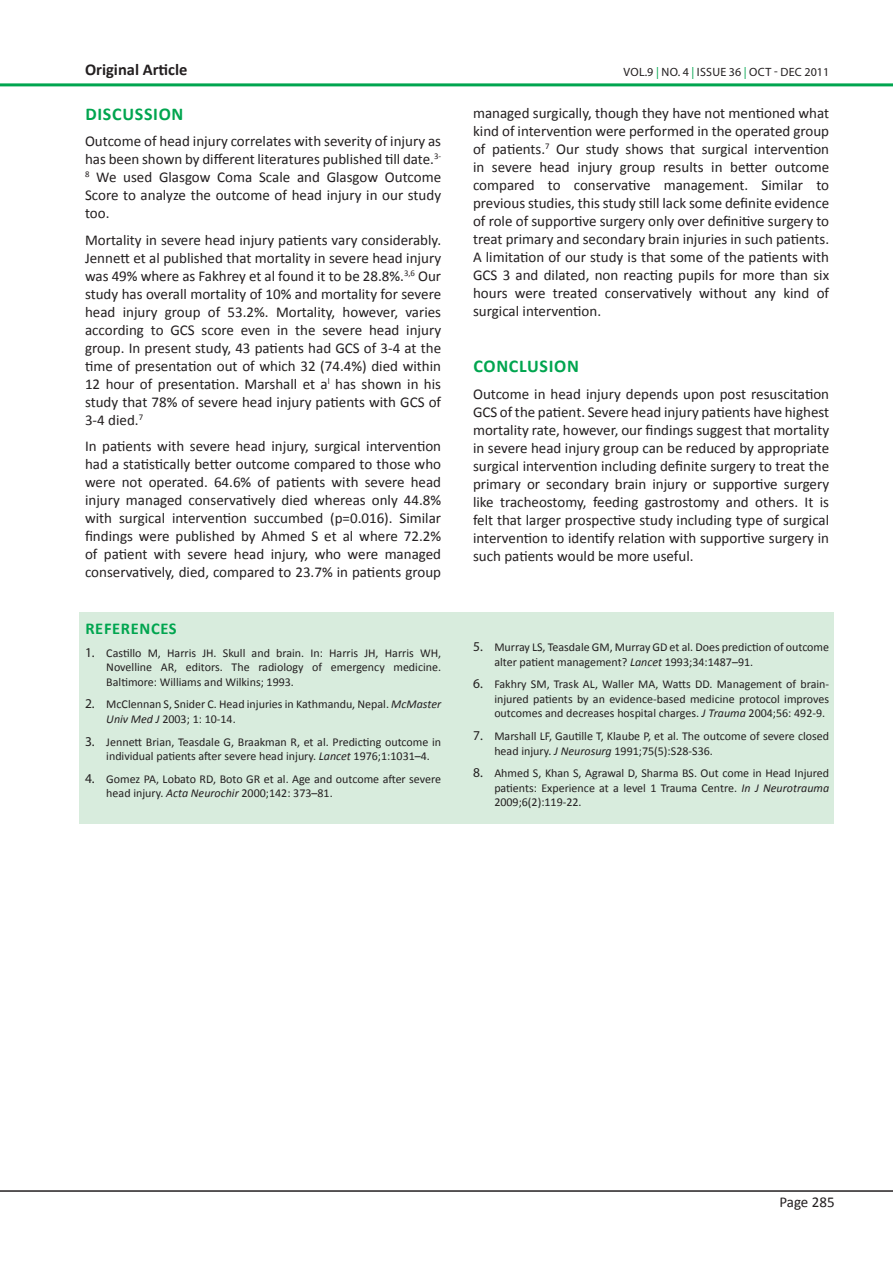
<style>
.page{position:relative;width:893px;height:1263px;background:#fff}
.page>*{position:absolute;margin:0;border:0;box-sizing:border-box;transform-origin:0 0}
.Refrence_Text{font:700 18px "Calibri";letter-spacing:.04em;color:#00a54f}
.Abstract_Words{font:700 16.5px "Calibri";color:#231f20}
.Refrence_Text-2{font:700 16.5px "Calibri";letter-spacing:.04em;color:#00a54f}
.Refrence_Text-3{font:15px/18px "Calibri";color:#231f20;text-align:justify}
.Refrence_Text-4{font:12px/14.4px "Calibri";color:#231f20}
.t1{font:12px "Myriad Pro";letter-spacing:.02em;color:#231f20}
.s1{font-family:"Myriad Pro";font-size:13.5px}
.s2{font-style:italic}
.s3{color:#00a54f}
</style>
<div class="page">
<hr style="left:0;top:1190px;width:893px;height:2px;background:#231f20">
<hr style="left:0;top:83px;width:893px;height:3px;background:#00a54f">
<div style="left:79px;top:612px;width:754px;height:212px;background:#d8ecdd"></div>
<p class="Abstract_Words" style="left:85px;top:58px;width:104px">Original Article</p>
<p class="Refrence_Text" style="left:85px;top:102px;width:100px">DISCUSSION</p>
<p class="Refrence_Text-3" style="left:85px;top:132px;width:358px">Outcome of head injury correlates with severity of injury as has been shown by different literatures published till date.<sup>3- 8</sup> We used Glasgow Coma Scale and Glasgow Outcome Score to analyze the outcome of head injury in our study too.</p>
<p class="Refrence_Text-3" style="left:85px;top:231px;width:358px">Mortality in severe head injury patients vary considerably.<br>Jennett et al published that mortality in severe head injury was 49% where as Fakhrey et al found it to be 28.8%.<sup>3,6</sup> Our study has overall mortality of 10% and mortality for severe head injury group of 53.2%. Mortality, however, varies according to GCS score even in the severe head injury group. In present study, 43 patients had GCS of 3-4 at the time of presentation out of which 32 (74.4%) died within 12 hour of presentation. Marshall et a<sup>l</sup> has shown in his study that 78% of severe head injury patients with GCS of 3-4 died.<sup>7</sup></p>
<p class="Refrence_Text-3" style="left:85px;top:437px;width:358px">In patients with severe head injury, surgical intervention had a statistically better outcome compared to those who were not operated. 64.6% of patients with severe head injury managed conservatively died whereas only 44.8% with surgical intervention succumbed (p=0.016). Similar findings were published by Ahmed S et al where 72.2% of patient with severe head injury, who were managed conservatively, died, compared to 23.7% in patients group</p>
<p class="Refrence_Text-2" style="left:85px;top:618px;width:93px">REFERENCES</p>
<p class="Refrence_Text-4" style="left:106px;top:646px;width:336px;text-align:justify;text-indent:-21px"><span class="s1">1.</span> Castillo M, Harris JH. Skull and brain. In: Harris JH, Harris WH, Novelline AR, editors. The radiology of emergency medicine.<br>Baltimore: Williams and Wilkins; 1993.</p>
<p class="Refrence_Text-4" style="left:106px;top:697px;width:336px;text-indent:-21px"><span class="s1">2.</span> McClennan S, Snider C. Head injuries in Kathmandu, Nepal. <span class="s2">McMaster<br>Univ Med J</span> 2003; 1: 10-14.</p>
<p class="Refrence_Text-4" style="left:106px;top:735px;width:336px;text-indent:-21px"><span class="s1">3.</span> Jennett Brian, Teasdale G, Braakman R, et al. Predicting outcome in individual patients after severe head injury. <span class="s2">Lancet</span> 1976;1:1031–4.</p>
<p class="Refrence_Text-4" style="left:106px;top:772px;width:336px;text-indent:-21px"><span class="s1">4.</span> Gomez PA, Lobato RD, Boto GR et al. Age and outcome after severe head injury. <span class="s2">Acta Neurochir</span> 2000;142: 373–81.</p>
<p class="t1" style="left:624px;top:65px;width:207px">VOL.9 <span class="s3">|</span> NO. 4 <span class="s3">|</span> ISSUE 36 <span class="s3">|</span> OCT - DEC 2011</p>
<p class="Refrence_Text-3" style="left:473px;top:104px;width:358px">managed surgically, though they have not mentioned what kind of intervention were performed in the operated group of patients.<sup>7</sup> Our study shows that surgical intervention in severe head injury group results in better outcome compared to conservative management. Similar to previous studies, this study still lack some definite evidence of role of supportive surgery only over definitive surgery to treat primary and secondary brain injuries in such patients.<br>A limitation of our study is that some of the patients with GCS 3 and dilated, non reacting pupils for more than six hours were treated conservatively without any kind of surgical intervention.</p>
<p class="Refrence_Text" style="left:473px;top:355px;width:107px">CONCLUSION</p>
<p class="Refrence_Text-3" style="left:473px;top:385px;width:358px">Outcome in head injury depends upon post resuscitation GCS of the patient. Severe head injury patients have highest mortality rate, however, our findings suggest that mortality in severe head injury group can be reduced by appropriate surgical intervention including definite surgery to treat the primary or secondary brain injury or supportive surgery like tracheostomy, feeding gastrostomy and others. It is felt that larger prospective study including type of surgical intervention to identify relation with supportive surgery in such patients would be more useful.</p>
<p class="Refrence_Text-4" style="left:494px;top:640px;width:336px;text-indent:-21px"><span class="s1">5.</span> Murray LS, Teasdale GM, Murray GD et al. Does prediction of outcome alter patient management? <span class="s2">Lancet</span> 1993;34:1487–91.</p>
<p class="Refrence_Text-4" style="left:494px;top:677px;width:336px;text-align:justify;text-indent:-21px"><span class="s1">6.</span> Fakhry SM, Trask AL, Waller MA, Watts DD. Management of brain&shy;injured patients by an evidence-based medicine protocol improves outcomes and decreases hospital charges. <span class="s2">J Trauma</span> 2004;56: 492-9.</p>
<p class="Refrence_Text-4" style="left:494px;top:729px;width:336px;text-indent:-21px"><span class="s1">7.</span> Marshall LF, Gautille T, Klaube P, et al. The outcome of severe closed head injury. <span class="s2">J Neurosurg</span> 1991;75(5):S28-S36.</p>
<p class="Refrence_Text-4" style="left:494px;top:766px;width:336px;text-align:justify;text-indent:-21px"><span class="s1">8.</span> Ahmed S, Khan S, Agrawal D, Sharma BS. Out come in Head Injured patients: Experience at a level 1 Trauma Centre. <span class="s2">In J Neurotrauma </span>2009;6(2):119-22.</p>
<p class="Refrence_Text-3" style="left:779px;top:1193px;width:57px">Page 285</p>
</div>
